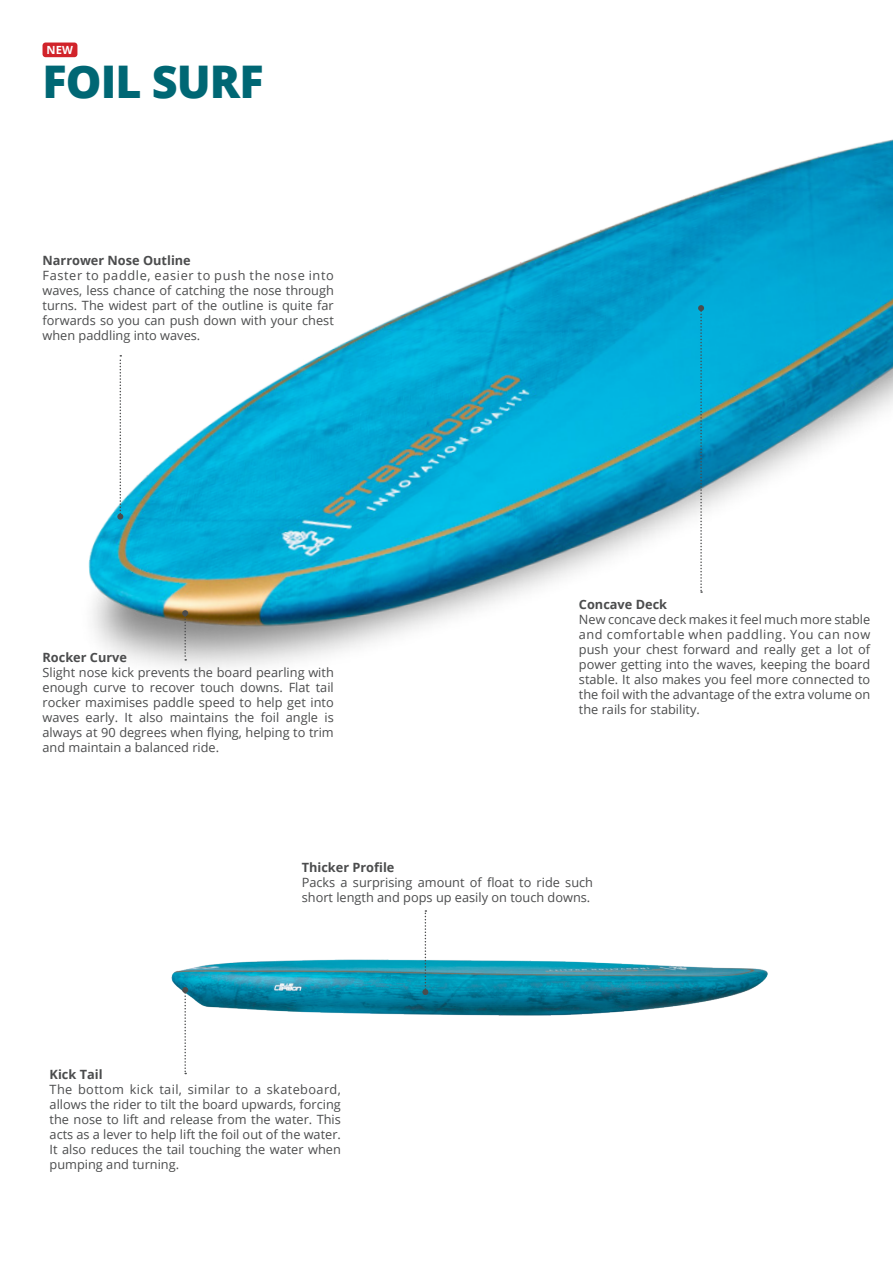
<style>
.page{position:relative;width:893px;height:1263px;background:#fff}
.page>*{position:absolute;margin:0;border:0;box-sizing:border-box;transform-origin:0 0}
.t1{font:800 45px "Open Sans";letter-spacing:-.02em;color:#006774}
.t2{font:12.75px/15px "Open Sans";color:#4b4c4d;text-align:justify}
.t3{font:700 12.75px "Open Sans";color:#4b4c4d}
.t4{font:700 11.25px "Open Sans";color:#fff}
</style>
<div class="page">
<img style="left:171px;top:959px;width:597px;height:57px">
<img style="left:88px;top:139px;width:805px;height:529px">
<svg style="left:182px;top:987px;width:6px;height:87px"></svg>
<svg style="left:698px;top:305px;width:6px;height:288px"></svg>
<svg style="left:422px;top:910px;width:6px;height:85px"></svg>
<svg style="left:182px;top:610px;width:6px;height:51px"></svg>
<svg style="left:117px;top:355px;width:6px;height:165px"></svg>
<div style="left:43px;top:43px;width:34px;height:14px;background:#d1232a;border-radius:3px"></div>
<p class="t4" style="left:47px;top:42px;width:28px">NEW</p>
<p class="t1" style="left:43px;top:48px;width:223px">FOIL SURF</p>
<p class="t3" style="left:43px;top:251px;width:150px">Narrower Nose Outline</p>
<p class="t2" style="left:43px;top:267px;width:293px">Faster to paddle, easier to push the nose into waves, less chance of catching the nose through turns. The widest part of the outline is quite far forwards so you can push down with your chest when paddling into waves.</p>
<p class="t3" style="left:43px;top:648px;width:86px">Rocker Curve</p>
<p class="t2" style="left:43px;top:664px;width:293px">Slight nose kick prevents the board pearling with enough curve to recover touch downs. Flat tail rocker maximises paddle speed to help get into waves early. It also maintains the foil angle is always at 90 degrees when flying, helping to trim and maintain a balanced ride.</p>
<p class="t3" style="left:579px;top:595px;width:90px">Concave Deck</p>
<p class="t2" style="left:579px;top:611px;width:293px">New concave deck makes it feel much more stable and comfortable when paddling. You can now push your chest forward and really get a lot of power getting into the waves, keeping the board stable. It also makes you feel more connected to the foil with the advantage of the extra volume on the rails for stability.</p>
<p class="t3" style="left:302px;top:858px;width:94px">Thicker Profile</p>
<p class="t2" style="left:302px;top:875px;width:293px">Packs a surprising amount of float to ride such short length and pops up easily on touch downs.</p>
<p class="t3" style="left:50px;top:1065px;width:54px">Kick Tail</p>
<p class="t2" style="left:50px;top:1082px;width:293px">The bottom kick tail, similar to a skateboard, allows the rider to tilt the board upwards, forcing the nose to lift and release from the water. This acts as a lever to help lift the foil out of the water.<br>It also reduces the tail touching the water when pumping and turning.</p>
</div>
